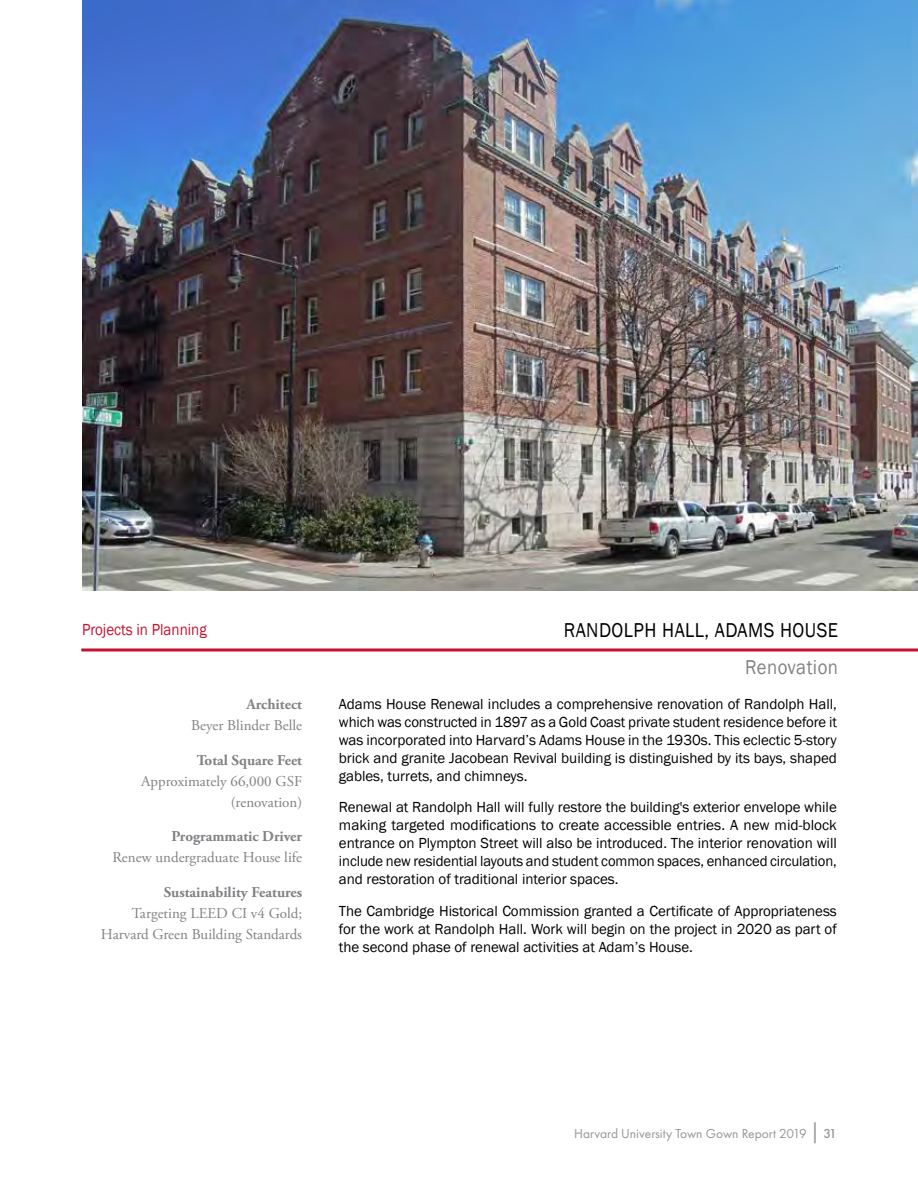
<style>
.page{position:relative;width:918px;height:1188px;background:#fff}
.page>*{position:absolute;margin:0;border:0;box-sizing:border-box;transform-origin:0 0}
.t1{font:20.7px "Franklin Gothic";letter-spacing:.025em;color:#000;scale:.91 1}
.t2{font:20.7px "Franklin Gothic";letter-spacing:.025em;color:#808285;scale:.91 1}
.t3{font:16.5px "Franklin Gothic";color:#c41230;scale:.91 1}
.t4{font:15px/18px "Franklin Gothic";letter-spacing:-.005em;color:#000;text-align:justify}
.t5{font:15px/21px "Adobe Garamond Pro";color:#808285;text-align:right}
.t6{font:700 15px "Adobe Garamond Pro";color:#808285}
.t7{font:13.5px "Futura PT";color:#939598}
.s1{font-size:21px}
.s2{font-weight:500}
</style>
<div class="page">
<img style="left:82px;top:0;width:836px;height:591px">
<hr style="left:81px;top:648px;width:837px;height:3px;background:#c41230">
<p class="t3" style="left:82px;top:620px;width:139px">Projects in Planning</p>
<h1 class="t1" style="left:564px;top:617px;width:303px">RANDOLPH HALL, ADAMS HOUSE</h1>
<p class="t6" style="left:246px;top:696px;width:57px">Architect</p>
<p class="t5" style="left:191px;top:715px;width:112px">Beyer Blinder Belle</p>
<p class="t6" style="left:197px;top:751px;width:107px">Total Square Feet</p>
<p class="t5" style="left:141px;top:771px;width:162px">Approximately 66,000 GSF (renovation)</p>
<p class="t6" style="left:171px;top:828px;width:132px">Programmatic Driver</p>
<p class="t5" style="left:112px;top:847px;width:191px">Renew undergraduate House life</p>
<p class="t6" style="left:164px;top:883px;width:140px">Sustainability Features</p>
<p class="t5" style="left:101px;top:903px;width:203px">Targeting LEED CI v4 Gold;<br>Harvard Green Building Standards</p>
<h1 class="t2" style="left:745px;top:654px;width:104px">Renovation</h1>
<p class="t4" style="left:339px;top:695px;width:500px">Adams House Renewal includes a comprehensive renovation of Randolph Hall, which was constructed in 1897 as a Gold Coast private student residence before it was incorporated into Harvard’s Adams House in the 1930s. This eclectic 5-story brick and granite Jacobean Revival building is distinguished by its bays, shaped gables, turrets, and chimneys.</p>
<p class="t4" style="left:339px;top:799px;width:500px">Renewal at Randolph Hall will fully restore the building's exterior envelope while making targeted modifications to create accessible entries. A new mid-block entrance on Plympton Street will also be introduced. The interior renovation will include new residential layouts and student common spaces, enhanced circulation, and restoration of traditional interior spaces.</p>
<p class="t4" style="left:339px;top:902px;width:500px">The Cambridge Historical Commission granted a Certificate of Appropriateness for the work at Randolph Hall. Work will begin on the project in 2020 as part of the second phase of renewal activities at Adam’s House.</p>
<p class="t7" style="left:574px;top:1125px;width:264px">Harvard University Town Gown Report 2019 <span class="s1">|</span> <span class="s2">31</span></p>
</div>
